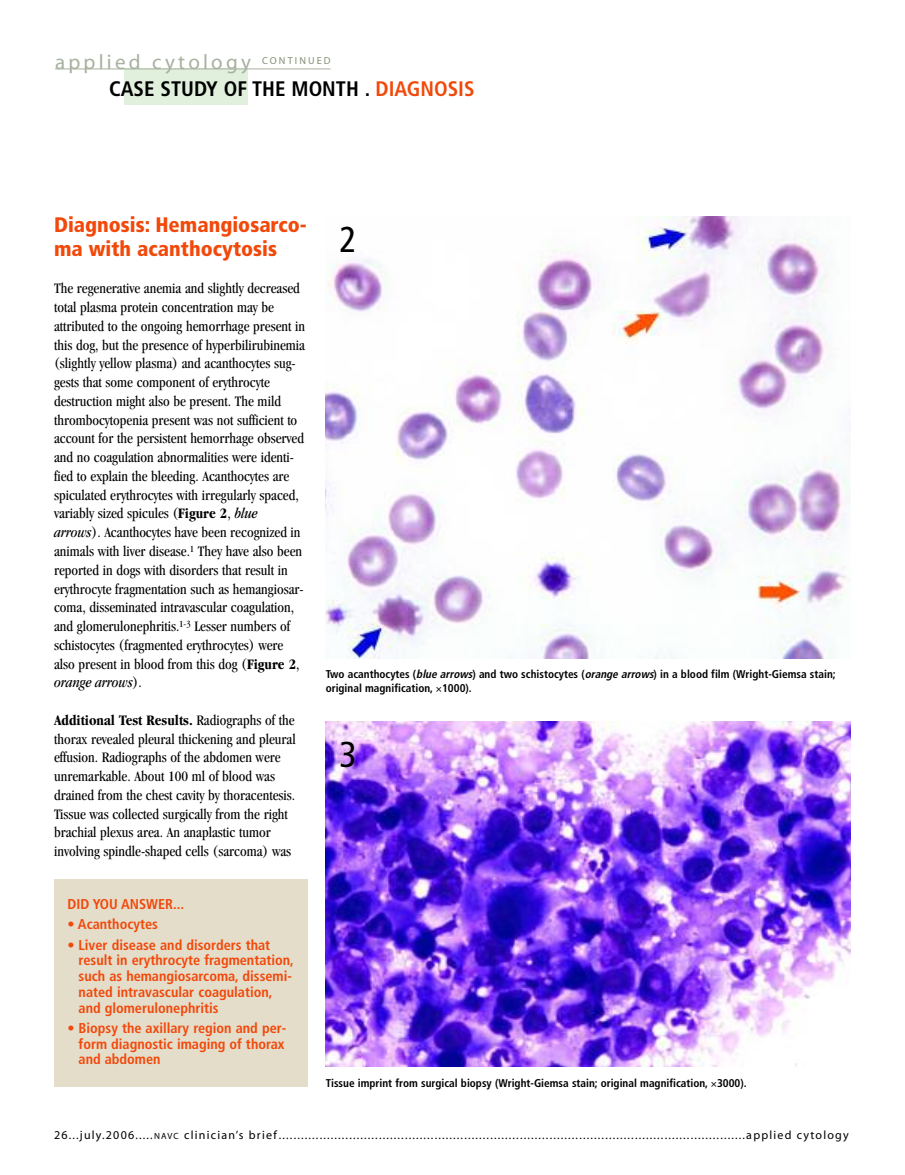
<style>
.page{position:relative;width:905px;height:1175px;background:#fff}
.page>*{position:absolute;margin:0;border:0;box-sizing:border-box;transform-origin:0 0}
.t1{font:condensed 36px "Frutiger";color:#000}
.t2{font:900 condensed 21px/24px "Frutiger";color:#f2480a}
.t3{font:700 condensed 21px "Frutiger";color:#000}
.t4{font:21px "Myriad";letter-spacing:.155em;color:#a8b1a0}
.t5{font:condensed 15px/18.8px "Garamond";color:#000}
.t6{font:700 condensed 14.25px/15.8px "Frutiger";color:#f2480a}
.t7{font:12px "Myriad";letter-spacing:.1em;color:#000}
.t8{font:700 condensed 11.25px/14.2px "Frutiger";color:#000}
.s1{color:#f2480a}
.s2{font-weight:700}
.s3{font-style:italic}
.s4{font-size:9px}
</style>
<div class="page">
<img style="left:326px;top:722px;width:524px;height:344px">
<div style="left:124px;top:69px;width:124px;height:36px;background:#e1efdd"></div>
<hr style="left:55px;top:69px;width:275px;height:1px;background:#a8b1a0">
<img style="left:326px;top:216px;width:524px;height:442px">
<div style="left:54px;top:879px;width:254px;height:207px;background:#e4ddca"></div>
<h2 class="t4" style="left:55px;top:54px;width:277px">applied cytology <sup>CONTINUED</sup></h2>
<h2 class="t3" style="left:109px;top:80px;width:367px">CASE STUDY OF THE MONTH . <span class="s1">DIAGNOSIS</span></h2>
<h2 class="t2" style="left:54px;top:214px;width:254px">Diagnosis: Hemangiosarco&shy;ma with acanthocytosis</h2>
<p class="t5" style="left:54px;top:280px;width:252px">The regenerative anemia and slightly decreased total plasma protein concentration may be attributed to the ongoing hemorrhage present in this dog, but the presence of hyperbilirubinemia (slightly yellow plasma) and acanthocytes sug&shy;gests that some component of erythrocyte destruction might also be present. The mild thrombocytopenia present was not sufficient to account for the persistent hemorrhage observed and no coagulation abnormalities were identi&shy;fied to explain the bleeding. Acanthocytes are spiculated erythrocytes with irregularly spaced, variably sized spicules (<span class="s2">Figure 2</span>, <span class="s3">blue arrows</span>). Acanthocytes have been recognized in animals with liver disease.<sup>1</sup> They have also been reported in dogs with disorders that result in erythrocyte fragmentation such as hemangiosar&shy;coma, disseminated intravascular coagulation, and glomerulonephritis.<sup>1-3</sup> Lesser numbers of schistocytes (fragmented erythrocytes) were also present in blood from this dog (<span class="s2">Figure 2</span>, <span class="s3">orange arrows</span>).</p>
<p class="t5" style="left:54px;top:711px;width:243px"><span class="s2">Additional Test Results.</span> Radiographs of the thorax revealed pleural thickening and pleural effusion. Radiographs of the abdomen were unremarkable. About 100 ml of blood was drained from the chest cavity by thoracentesis.<br>Tissue was collected surgically from the right brachial plexus area. An anaplastic tumor involving spindle-shaped cells (sarcoma) was</p>
<p class="t6" style="left:68px;top:897px;width:118px">DID YOU ANSWER...</p>
<p class="t6" style="left:68px;top:917px;width:92px">• Acanthocytes</p>
<p class="t6" style="left:79px;top:938px;width:217px;text-indent:-11px">• Liver disease and disorders that result in erythrocyte fragmentation, such as hemangiosarcoma, dissemi&shy;nated intravascular coagulation, and glomerulonephritis</p>
<p class="t6" style="left:79px;top:1021px;width:209px;text-indent:-11px">• Biopsy the axillary region and per&shy;form diagnostic imaging of thorax and abdomen</p>
<h1 class="t1" style="left:339px;top:225px;width:19px">2</h1>
<p class="t8" style="left:326px;top:668px;width:511px">Two acanthocytes (<span class="s3">blue arrows</span>) and two schistocytes (<span class="s3">orange arrows</span>) in a blood film (Wright-Giemsa stain; original magnification, 1000).</p>
<h1 class="t1" style="left:339px;top:740px;width:19px">3</h1>
<p class="t8" style="left:326px;top:1077px;width:422px">Tissue imprint from surgical biopsy (Wright-Giemsa stain; original magnification, 3000).</p>
<p class="t7" style="left:54px;top:1129px;width:796px">26...july.2006.....<span class="s4">NAVC</span> clinician’s brief..............................................................................................................................applied cytology</p>
</div>
